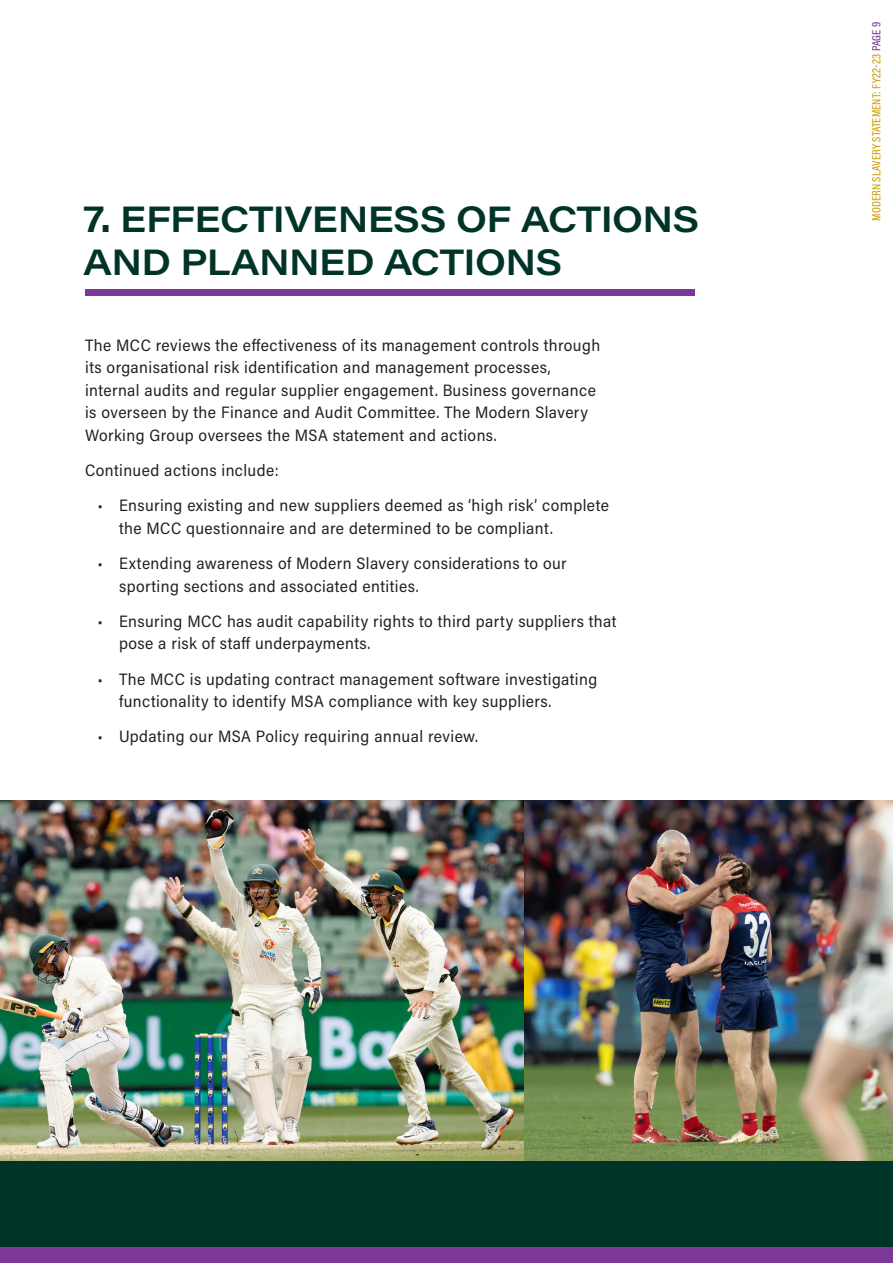
<style>
.page{position:relative;width:893px;height:1263px;background:#fff}
.page>*{position:absolute;margin:0;border:0;box-sizing:border-box;transform-origin:0 0}
.Subtitle{font:600 36px/43.2px "Acumin Pro Wide";letter-spacing:-.015em;color:#003428}
.Body_Text_-_Align_Left{font:16.5px/22.5px "Acumin Pro Semi Cond";letter-spacing:.025em;color:#231f20}
.t1{font:500 12px "Acumin Pro Cond";letter-spacing:.01em;color:#d09f0a}
.s1{color:#7b3896}
</style>
<div class="page">
<div style="left:0;top:1161px;width:893px;height:102px;background:#003428"></div>
<div style="left:0;top:1247px;width:893px;height:16px;background:#7b3896"></div>
<div style="left:85px;top:290px;width:610px;height:6px;background:#7b3896"></div>
<img style="left:523px;top:801px;width:370px;height:360px">
<img style="left:0;top:801px;width:523px;height:360px">
<p class="Subtitle" style="left:84px;top:195px;width:617px">7. EFFECTIVENESS OF ACTIONS<br>AND PLANNED ACTIONS</p>
<p class="Body_Text_-_Align_Left" style="left:85px;top:333px;width:517px">The MCC reviews the effectiveness of its management controls through its organisational risk identification and management processes, internal audits and regular supplier engagement. Business governance is overseen by the Finance and Audit Committee. The Modern Slavery Working Group oversees the MSA statement and actions.</p>
<p class="Body_Text_-_Align_Left" style="left:85px;top:458px;width:195px">Continued actions include:</p>
<p class="Body_Text_-_Align_Left" style="left:119px;top:494px;width:491px;text-indent:-21px">• Ensuring existing and new suppliers deemed as ‘high risk’ complete the MCC questionnaire and are determined to be compliant.</p>
<p class="Body_Text_-_Align_Left" style="left:119px;top:551px;width:449px;text-indent:-21px">• Extending awareness of Modern Slavery considerations to our sporting sections and associated entities.</p>
<p class="Body_Text_-_Align_Left" style="left:119px;top:609px;width:499px;text-indent:-21px">• Ensuring MCC has audit capability rights to third party suppliers that pose a risk of staff underpayments.</p>
<p class="Body_Text_-_Align_Left" style="left:119px;top:667px;width:480px;text-indent:-21px">• The MCC is updating contract management software investigating functionality to identify MSA compliance with key suppliers.</p>
<p class="Body_Text_-_Align_Left" style="left:98px;top:725px;width:381px">• Updating our MSA Policy requiring annual review.</p>
<p class="t1" style="left:869px;top:221px;width:200px;rotate:-90deg">MODERN SLAVERY STATEMENT: FY22-23 <span class="s1">PAGE 9</span></p>
</div>
